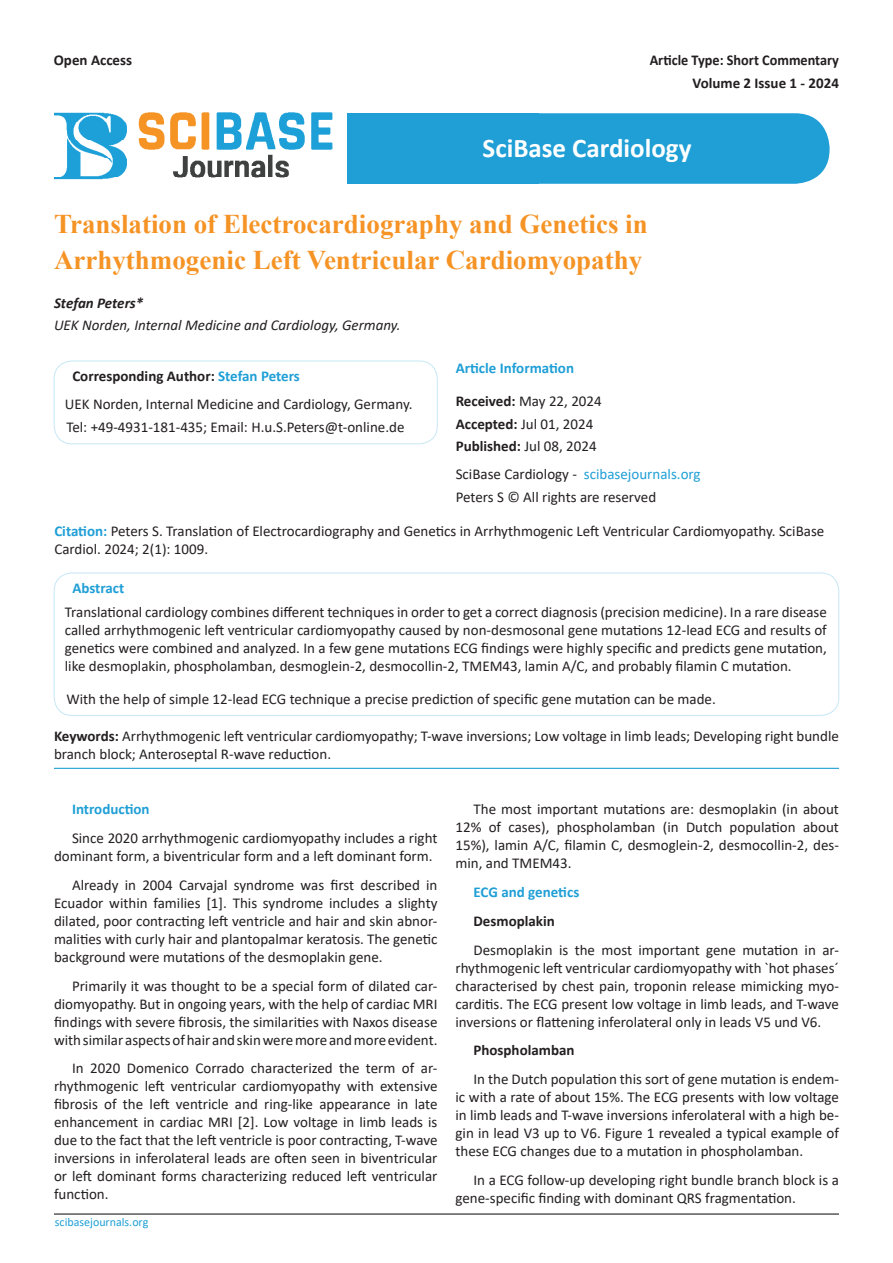
<style>
.page{position:relative;width:893px;height:1263px;background:#fff}
.page>*{position:absolute;margin:0;border:0;box-sizing:border-box;transform-origin:0 0}
.t1{font:700 27px "Times New Roman";color:#f59325}
.t2{font:700 27px "Calibri";color:#fff}
.t3{font:15px/18px "Calibri";color:#231f20}
.t4{font:700 15px "Calibri";color:#231f20}
.t5{font:700 15px "Calibri";color:#1f9fd6}
.t6{font:italic 15px "Calibri";color:#231f20}
.t7{font:700 15px "Calibri";color:#231f20;scale:.95 1}
.t8{font:italic 700 15px "Calibri";letter-spacing:-.005em;color:#231f20}
.t9{font:12px "Calibri";color:#1f9fd6}
.s1{color:#1f9fd6}
.s2{font-weight:700}
.s3{font-weight:700;color:#1f9fd6}
</style>
<div class="page">
<div style="left:403px;top:113px;width:427px;height:71px;background:#1f9fd6;border-radius:34px"></div>
<img style="left:54px;top:112px;width:294px;height:72px">
<div style="left:348px;top:113px;width:191px;height:71px;background:#1f9fd6"></div>
<div style="left:54px;top:361px;width:383px;height:83px;border:1px solid #c7e7f5;border-radius:18px"></div>
<hr style="left:54px;top:1213px;width:785px;height:1px;background:#231f20">
<hr style="left:54px;top:768px;width:785px;height:1px;background:#1f9fd6">
<div style="left:54px;top:573px;width:785px;height:143px;border:1px solid #c7e7f5;border-radius:18px"></div>
<p class="t4" style="left:54px;top:50px;width:80px">Open Access</p>
<p class="t7" style="left:650px;top:50px;width:201px">Article Type: Short Commentary</p>
<p class="t4" style="left:692px;top:72px;width:148px">Volume 2 Issue 1 - 2024</p>
<p class="t2" style="left:483px;top:128px;width:210px">SciBase Cardiology</p>
<p class="t1" style="left:54px;top:204px;width:595px">Translation of Electrocardiography and Genetics in</p>
<p class="t1" style="left:54px;top:240px;width:590px">Arrhythmogenic Left Ventricular Cardiomyopathy</p>
<p class="t8" style="left:54px;top:292px;width:91px">Stefan Peters*</p>
<p class="t6" style="left:54px;top:315px;width:348px">UEK Norden, Internal Medicine and Cardiology, Germany.</p>
<p class="t4" style="left:72px;top:366px;width:229px">Corresponding Author: <span class="s1">Stefan Peters</span></p>
<p class="t3" style="left:65px;top:393px;width:349px;line-height:22.5px">UEK Norden, Internal Medicine and Cardiology, Germany.<br>Tel: +49-4931-181-435; Email: H.u.S.Peters@t-online.de</p>
<p class="t5" style="left:456px;top:357px;width:120px">Article Information</p>
<p class="t3" style="left:456px;top:390px;width:148px;line-height:22.5px"><span class="s2">Received:</span> May 22, 2024<br><span class="s2">Accepted:</span> Jul 01, 2024<br><span class="s2">Published:</span> Jul 08, 2024</p>
<p class="t3" style="left:456px;top:462px;width:246px;line-height:22.5px">SciBase Cardiology - <span class="s1">scibasejournals.org<br></span>Peters S © All rights are reserved</p>
<p class="t3" style="left:54px;top:522px;width:771px"><span class="s3">Citation:</span> Peters S. Translation of Electrocardiography and Genetics in Arrhythmogenic Left Ventricular Cardiomyopathy. SciBase<br>Cardiol. 2024; 2(1): 1009.</p>
<p class="t5" style="left:72px;top:578px;width:53px">Abstract</p>
<p class="t3" style="left:65px;top:602px;width:763px;text-align:justify">Translational cardiology combines different techniques in order to get a correct diagnosis (precision medicine). In a rare disease called arrhythmogenic left ventricular cardiomyopathy caused by non-desmosonal gene mutations 12-lead ECG and results of genetics were combined and analyzed. In a few gene mutations ECG findings were highly specific and predicts gene mutation, like desmoplakin, phospholamban, desmoglein-2, desmocollin-2, TMEM43, lamin A/C, and probably filamin C mutation.</p>
<p class="t3" style="left:66px;top:689px;width:651px">With the help of simple 12-lead ECG technique a precise prediction of specific gene mutation can be made.</p>
<p class="t3" style="left:54px;top:727px;width:786px"><span class="s2">Keywords:</span> Arrhythmogenic left ventricular cardiomyopathy; T-wave inversions; Low voltage in limb leads; Developing right bundle branch block; Anteroseptal R-wave reduction.</p>
<p class="t5" style="left:72px;top:799px;width:79px">Introduction</p>
<p class="t3" style="left:54px;top:829px;width:385px;text-indent:18px">Since 2020 arrhythmogenic cardiomyopathy includes a right dominant form, a biventricular form and a left dominant form.</p>
<p class="t3" style="left:54px;top:875px;width:385px;text-align:justify;text-indent:18px">Already in 2004 Carvajal syndrome was first described in Ecuador within families [1]. This syndrome includes a slighty dilated, poor contracting left ventricle and hair and skin abnor&shy;malities with curly hair and plantopalmar keratosis. The genetic background were mutations of the desmoplakin gene.</p>
<p class="t3" style="left:54px;top:976px;width:385px;text-align:justify;text-indent:18px">Primarily it was thought to be a special form of dilated car&shy;diomyopathy. But in ongoing years, with the help of cardiac MRI findings with severe fibrosis, the similarities with Naxos disease with similar aspects of hair and skin were more and more evident.</p>
<p class="t3" style="left:54px;top:1059px;width:385px;text-align:justify;text-indent:18px">In 2020 Domenico Corrado characterized the term of ar&shy;rhythmogenic left ventricular cardiomyopathy with extensive fibrosis of the left ventricle and ring-like appearance in late enhancement in cardiac MRI [2]. Low voltage in limb leads is due to the fact that the left ventricle is poor contracting, T-wave inversions in inferolateral leads are often seen in biventricular or left dominant forms characterizing reduced left ventricular function.</p>
<p class="t9" style="left:55px;top:1214px;width:95px">scibasejournals.org</p>
<p class="t3" style="left:455px;top:800px;width:385px;text-align:justify;text-indent:18px">The most important mutations are: desmoplakin (in about 12% of cases), phospholamban (in Dutch population about 15%), lamin A/C, filamin C, desmoglein-2, desmocollin-2, des&shy;min, and TMEM43.</p>
<p class="t5" style="left:473px;top:881px;width:107px">ECG and genetics</p>
<p class="t4" style="left:473px;top:910px;width:83px">Desmoplakin</p>
<p class="t3" style="left:455px;top:940px;width:385px;text-align:justify;text-indent:18px">Desmoplakin is the most important gene mutation in ar&shy;rhythmogenic left ventricular cardiomyopathy with `hot phases´ characterised by chest pain, troponin release mimicking myo&shy;carditis. The ECG present low voltage in limb leads, and T-wave inversions or flattening inferolateral only in leads V5 und V6.</p>
<p class="t4" style="left:473px;top:1040px;width:103px">Phospholamban</p>
<p class="t3" style="left:455px;top:1070px;width:385px;text-align:justify;text-indent:18px">In the Dutch population this sort of gene mutation is endem&shy;ic with a rate of about 15%. The ECG presents with low voltage in limb leads and T-wave inversions inferolateral with a high be&shy;gin in lead V3 up to V6. Figure 1 revealed a typical example of these ECG changes due to a mutation in phospholamban.</p>
<p class="t3" style="left:455px;top:1171px;width:385px;text-indent:18px">In a ECG follow-up developing right bundle branch block is a gene-specific finding with dominant QRS fragmentation.</p>
</div>
